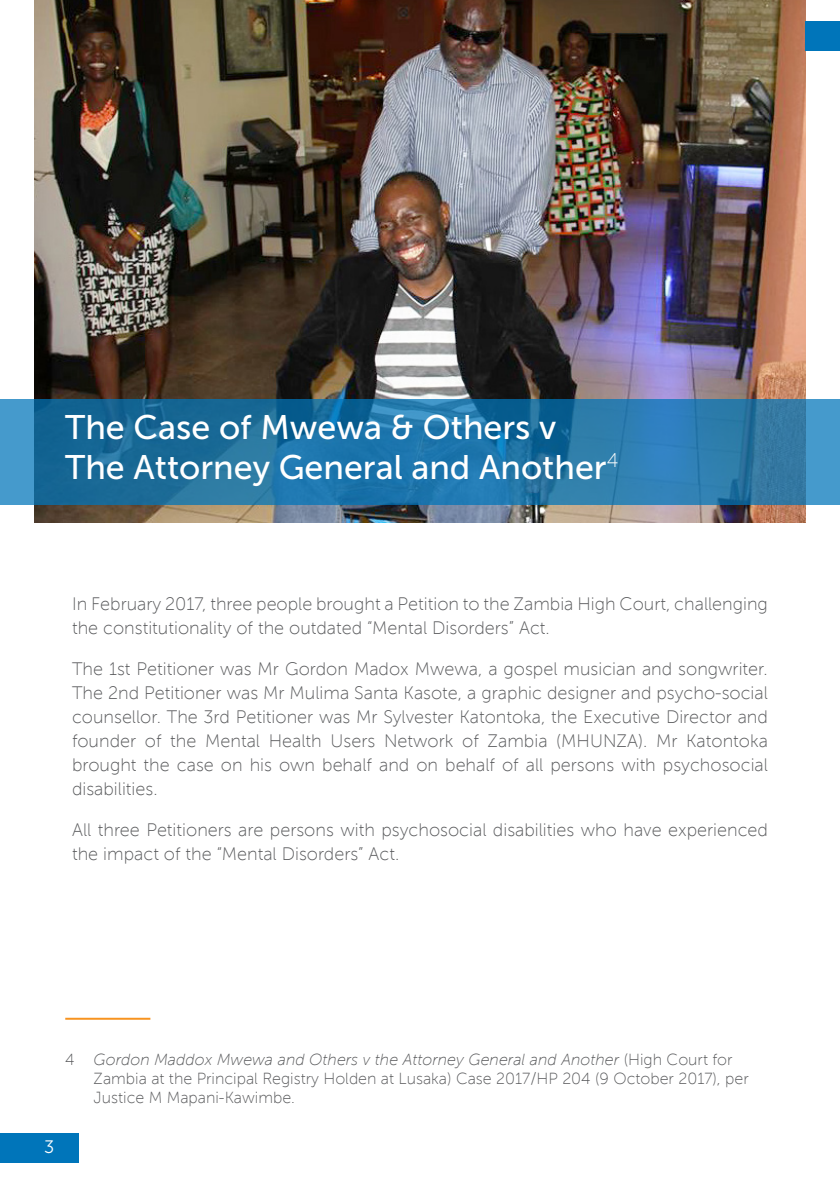
<style>
.page{position:relative;width:840px;height:1191px;background:#fff}
.page>*{position:absolute;margin:0;border:0;box-sizing:border-box;transform-origin:0 0}
.FOOTNOTES{font:34px "Museo Sans 500";color:#fff}
.t1{font:18px/24px "Museo Sans 100";color:#57585a}
.FOOTNOTES-2{font:18px "Museo Sans 300";color:#fff}
.FOOTNOTES-3{font:16px/19.2px "Museo Sans 100";color:#57585a}
.s1{font-family:"Museo Sans W01 100";font-style:italic}
</style>
<div class="page">
<img style="left:34px;top:0;width:771px;height:523px">
<svg style="left:0;top:399px;width:839px;height:106px;background:#2476a7"></svg>
<hr style="left:65px;top:1017px;width:85px;height:2px;background:#f79320">
<div style="left:0;top:1132px;width:78px;height:30px;background:#0075ba"></div>
<div style="left:805px;top:21px;width:34px;height:30px;background:#0075ba"></div>
<p class="FOOTNOTES" style="left:65px;top:408px;width:492px">The Case of Mwewa &amp; Others v</p>
<p class="FOOTNOTES" style="left:65px;top:448px;width:554px">The Attorney General and Another<sup>4</sup></p>
<p class="t1" style="left:72px;top:591px;width:697px">In February 2017, three people brought a Petition to the Zambia High Court, challenging the constitutionality of the outdated “Mental Disorders” Act.</p>
<p class="t1" style="left:72px;top:656px;width:697px;text-align:justify">The 1st Petitioner was Mr Gordon Madox Mwewa, a gospel musician and songwriter.<br>The 2nd Petitioner was Mr Mulima Santa Kasote, a graphic designer and psycho-social counsellor. The 3rd Petitioner was Mr Sylvester Katontoka, the Executive Director and founder of the Mental Health Users Network of Zambia (MHUNZA). Mr Katontoka brought the case on his own behalf and on behalf of all persons with psychosocial disabilities.</p>
<p class="t1" style="left:72px;top:817px;width:697px">All three Petitioners are persons with psychosocial disabilities who have experienced the impact of the “Mental Disorders” Act.</p>
<p class="FOOTNOTES-3" style="left:94px;top:1049px;width:656px;text-indent:-28px">4 <span class="s1">Gordon Maddox Mwewa and Others v the Attorney General and Another</span> (High Court for<br>Zambia at the Principal Registry Holden at Lusaka) Case 2017/HP 204 (9 October 2017), per<br>Justice M Mapani-Kawimbe.</p>
<p class="FOOTNOTES-2" style="left:44px;top:1137px;width:12px">3</p>
</div>
